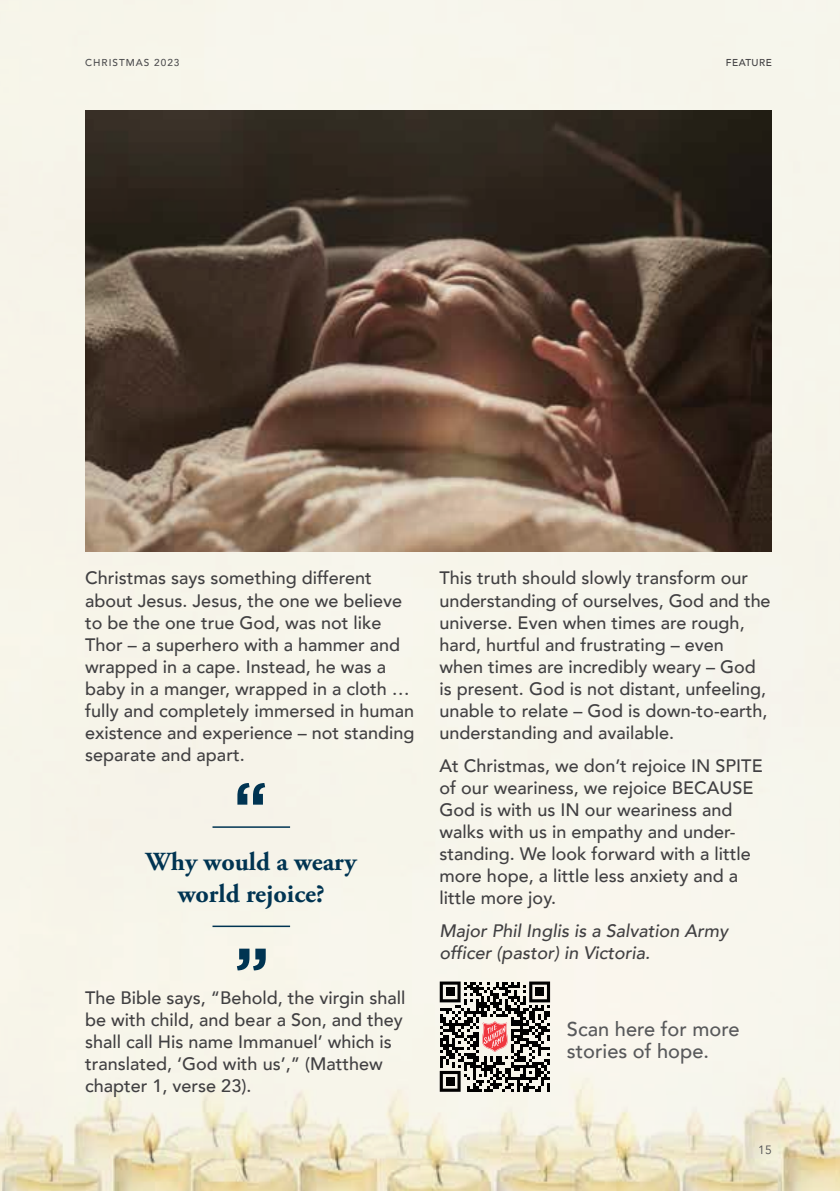
<style>
.page{position:relative;width:840px;height:1191px;background:#fff}
.page>*{position:absolute;margin:0;border:0;box-sizing:border-box;transform-origin:0 0}
.t1{font:700 26px/32px "Adobe Garamond Pro";color:#003452;text-align:center}
.t2{font:500 20px/22px "Avenir";color:#58595b}
.t3{font:500 18px/22px "Avenir";color:#414042}
.t4{font:italic 500 18px/22px "Avenir";color:#414042}
.t5{font:12px "Avenir";color:#4d4d4f}
.t6{font:500 10px "Avenir";letter-spacing:.1em;color:#4d4d4f}
.t7{font:500 10px "Avenir";letter-spacing:.05em;color:#414042}
</style>
<div class="page">
<img style="left:0;top:0;width:839px;height:1191px">
<svg style="left:237px;top:948px;width:28px;height:22px"></svg>
<hr style="left:212px;top:925px;width:78px;height:2px;background:#003452">
<hr style="left:212px;top:826px;width:78px;height:2px;background:#003452">
<svg style="left:237px;top:783px;width:28px;height:21px"></svg>
<img style="left:85px;top:110px;width:686px;height:441px">
<svg style="left:439px;top:981px;width:110px;height:110px;background:#847c77"></svg>
<p class="t6" style="left:85px;top:54px;width:36px">Christmas</p>
<p class="t6" style="left:154px;top:54px;width:27px">2023</p>
<p class="t7" style="left:725px;top:54px;width:47px">FEATURE</p>
<p class="t3" style="left:85px;top:566px;width:331px">Christmas says something different about Jesus. Jesus, the one we believe to be the one true God, was not like Thor – a superhero with a hammer and wrapped in a cape. I nstead, he was a baby in a manger, wrapped in a cloth … fully and completely immersed in human existence and experience – not standing separate and apart.</p>
<h1 class="t1" style="left:146px;top:846px;width:212px">Why would a weary world rejoice?</h1>
<p class="t3" style="left:85px;top:985px;width:322px">The Bible says, “Behold, the virgin shall be with child, and bear a Son, and they shall call His name I mmanuel’ which is translated, ‘God with us’,” (Matthew chapter 1, verse 23).</p>
<p class="t3" style="left:439px;top:566px;width:332px">This truth should slowly transform our understanding of ourselves, God and the universe. Even when times are rough, hard, hurtful and frustrating – even when times are incredibly weary – God is present. God is not distant, unfeeling, unable to relate – God is down-to-earth, understanding and available.</p>
<p class="t3" style="left:439px;top:753px;width:324px">At Christmas, we don’t rejoice I N SPITE of our weariness, we rejoice BECAUSE God is with us I N our weariness and walks with us in empathy and under&shy;standing. We look forward with a little more hope, a little less anxiety and a little more joy.</p>
<p class="t4" style="left:439px;top:920px;width:290px">Major Phil Inglis is a Salvation Army officer (pastor) in Victoria.</p>
<p class="t2" style="left:566px;top:1016px;width:174px">Scan here for more stories of hope.</p>
<p class="t5" style="left:757px;top:1142px;width:15px">15</p>
</div>
